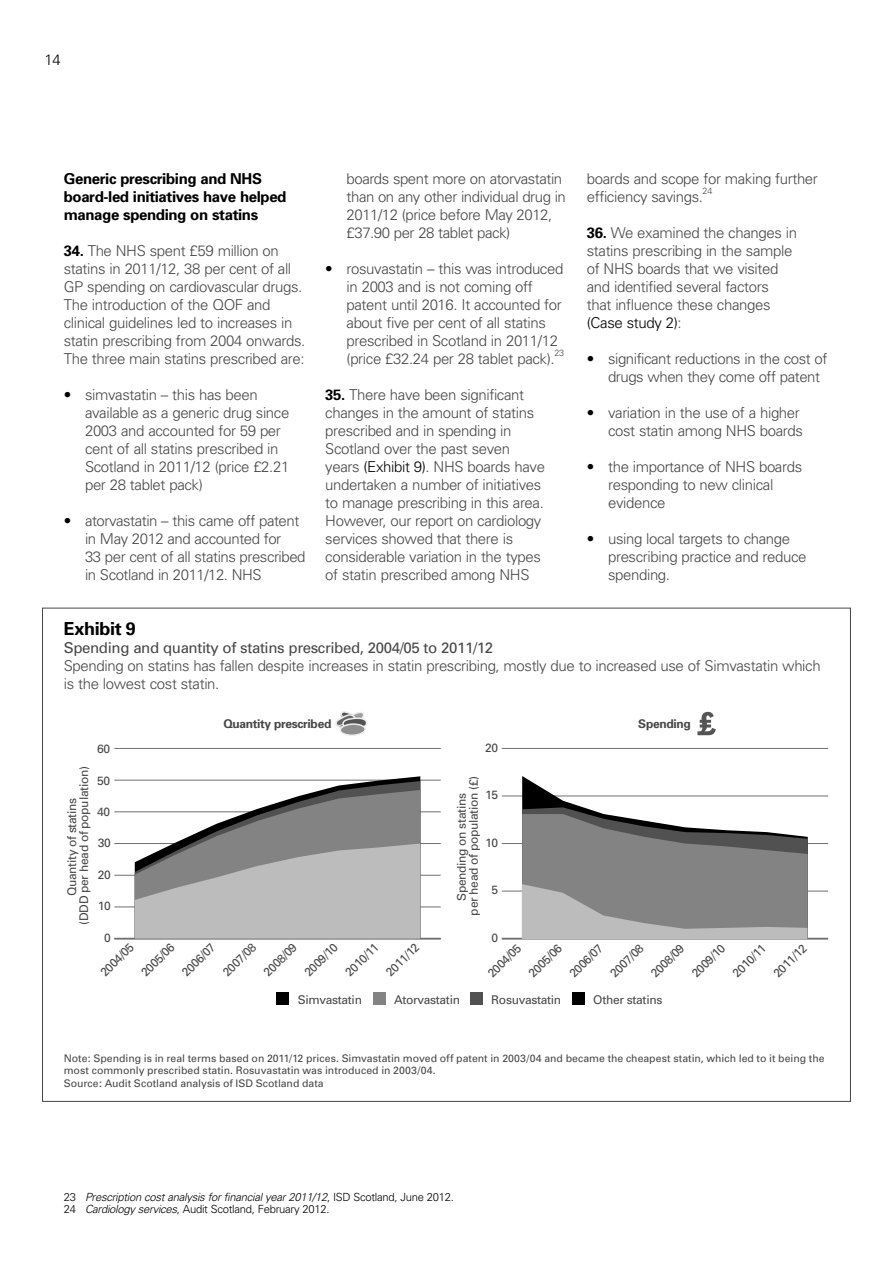
<style>
.page{position:relative;width:893px;height:1263px;background:#fff}
.page>*{position:absolute;margin:0;border:0;box-sizing:border-box;transform-origin:0 0}
._18-Item_number{font:700 18px "Univers";letter-spacing:-.02em;color:#000}
._20-Item_lead-in{font:300 15px/18px "Univers";letter-spacing:-.025em;color:#474747}
._15-Subhead_1{font:700 15px/18px "Univers";letter-spacing:-.025em;color:#000}
._19-Item_head{font:15px "Univers";letter-spacing:-.025em;color:#474747}
.t1{font:300 15px "Univers";color:#000}
.t2{font:12px/12px "Univers";letter-spacing:-.025em;color:#474747;text-align:center}
.t3{font:700 12px "Univers";letter-spacing:-.025em;color:#474747}
.t4{font:italic 300 11.25px "Univers";letter-spacing:-.025em;color:#000}
.t5{font:300 11.25px "Univers";letter-spacing:-.025em;color:#000}
._24-Item_source{font:10.5px/12.6px "Univers";color:#474747}
.t6{font:300 9px "Univers";color:#474747}
.s1{font-weight:700;color:#000}
.s2{color:#000}
.s3{font-style:normal}
.s4{font-style:italic}
</style>
<div class="page">
<div style="left:42px;top:608px;width:809px;height:494px;background:#fff;border:1px solid #474747"></div>
<hr style="left:114px;top:938px;width:327px;height:1px;background:#6f6f6f">
<hr style="left:114px;top:906px;width:327px;height:1px;background:#6f6f6f">
<hr style="left:114px;top:875px;width:327px;height:1px;background:#6f6f6f">
<hr style="left:114px;top:843px;width:327px;height:1px;background:#6f6f6f">
<hr style="left:114px;top:811px;width:327px;height:1px;background:#6f6f6f">
<hr style="left:114px;top:780px;width:327px;height:1px;background:#6f6f6f">
<hr style="left:114px;top:748px;width:327px;height:1px;background:#6f6f6f">
<svg style="left:135px;top:776px;width:285px;height:5px"></svg>
<svg style="left:135px;top:781px;width:285px;height:158px"></svg>
<hr style="left:502px;top:938px;width:326px;height:1px;background:#6f6f6f">
<hr style="left:502px;top:891px;width:326px;height:1px;background:#6f6f6f">
<hr style="left:502px;top:843px;width:326px;height:1px;background:#6f6f6f">
<hr style="left:502px;top:796px;width:326px;height:1px;background:#6f6f6f">
<hr style="left:502px;top:748px;width:326px;height:1px;background:#6f6f6f">
<svg style="left:522px;top:776px;width:286px;height:31px"></svg>
<svg style="left:522px;top:807px;width:286px;height:132px;background:#929292"></svg>
<div style="left:276px;top:992px;width:13px;height:13px;background:#000"></div>
<div style="left:373px;top:992px;width:12px;height:13px;background:#838383"></div>
<div style="left:470px;top:992px;width:13px;height:13px;background:#515151"></div>
<div style="left:572px;top:992px;width:13px;height:13px;background:#000"></div>
<svg style="left:697px;top:712px;width:19px;height:23px"></svg>
<svg style="left:335px;top:711px;width:32px;height:17px"></svg>
<div style="left:340px;top:724px;width:25px;height:11px;background:#8e8e8e;border-radius:50%"></div>
<div style="left:339px;top:723px;width:27px;height:13px;border:2px solid #ededed;border-radius:50%"></div>
<p class="t1" style="left:45px;top:51px;width:18px">14</p>
<p class="_15-Subhead_1" style="left:64px;top:170px;width:224px">Generic prescribing and NHS board-led initiatives have helped manage spending on statins</p>
<p class="_20-Item_lead-in" style="left:64px;top:242px;width:243px"><span class="s1">34.</span> The NHS spent £59 million on statins in 2011/12, 38 per cent of all GP spending on cardiovascular drugs.<br>The introduction of the QOF and clinical guidelines led to increases in statin prescribing from 2004 onwards.<br>The three main statins prescribed are:</p>
<p class="_20-Item_lead-in" style="left:85px;top:386px;width:206px;text-indent:-21px"><span class="s2">•</span> simvastatin – this has been available as a generic drug since<br>2003 and accounted for 59 per cent of all statins prescribed in<br>Scotland in 2011/12 (price £2.21 per 28 tablet pack)</p>
<p class="_20-Item_lead-in" style="left:85px;top:512px;width:222px;text-indent:-21px"><span class="s2">•</span> atorvastatin – this came off patent in May 2012 and accounted for<br>33 per cent of all statins prescribed in Scotland in 2011/12. NHS</p>
<p class="_20-Item_lead-in" style="left:347px;top:170px;width:221px">boards spent more on atorvastatin than on any other individual drug in<br>2011/12 (price before May 2012, £37.90 per 28 tablet pack)</p>
<p class="_20-Item_lead-in" style="left:347px;top:260px;width:218px;text-indent:-21px"><span class="s2">•</span> rosuvastatin – this was introduced in 2003 and is not coming off patent until 2016. It accounted for about five per cent of all statins prescribed in Scotland in 2011/12 (price £32.24 per 28 tablet pack).</p>
<p class="t6" style="left:554px;top:348px;width:11px">23</p>
<p class="_20-Item_lead-in" style="left:325px;top:386px;width:221px"><span class="s1">35.</span> There have been significant changes in the amount of statins prescribed and in spending in<br>Scotland over the past seven years <span class="s2">(Exhibit 9)</span>. NHS boards have undertaken a number of initiatives to manage prescribing in this area.<br>However, our report on cardiology services showed that there is considerable variation in the types of statin prescribed among NHS</p>
<p class="_20-Item_lead-in" style="left:587px;top:170px;width:233px">boards and scope for making further efficiency savings.</p>
<p class="t6" style="left:703px;top:186px;width:11px">24</p>
<p class="_20-Item_lead-in" style="left:587px;top:224px;width:212px"><span class="s1">36.</span> We examined the changes in statins prescribing in the sample of NHS boards that we visited and identified several factors that influence these changes <span class="s2">(Case study 2)</span>:</p>
<p class="_20-Item_lead-in" style="left:608px;top:350px;width:221px;text-indent:-21px"><span class="s2">•</span> significant reductions in the cost of drugs when they come off patent</p>
<p class="_20-Item_lead-in" style="left:587px;top:404px;width:218px;text-align:right"><span class="s2">•</span> variation in the use of a higher cost statin among NHS boards</p>
<p class="_20-Item_lead-in" style="left:608px;top:458px;width:196px;text-indent:-21px"><span class="s2">•</span> the importance of NHS boards responding to new clinical evidence</p>
<p class="_20-Item_lead-in" style="left:608px;top:530px;width:200px;text-indent:-21px"><span class="s2">•</span> using local targets to change prescribing practice and reduce spending.</p>
<p class="_18-Item_number" style="left:64px;top:618px;width:74px">Exhibit 9</p>
<p class="_19-Item_head" style="left:64px;top:639px;width:431px">Spending and quantity of statins prescribed, 2004/05 to 2011/12</p>
<p class="_20-Item_lead-in" style="left:64px;top:657px;width:758px">Spending on statins has fallen despite increases in statin prescribing, mostly due to increased use of Simvastatin which is the lowest cost statin.</p>
<p class="t2" style="left:97px;top:743px;width:15px">60</p>
<p class="t3" style="left:223px;top:716px;width:109px">Quantity prescribed</p>
<p class="t3" style="left:638px;top:716px;width:54px">Spending</p>
<p class="t2" style="left:485px;top:742px;width:15px">20</p>
<p class="t2" style="left:66px;top:925px;width:160px;rotate:-90deg">Quantity of statins<br>(DDD per head of population)</p>
<p class="t2" style="left:456px;top:915px;width:141px;rotate:-90deg">Spending on statins<br>per head of population (£)</p>
<p class="t2" style="left:104px;top:932px;width:8px">0</p>
<p class="t2" style="left:97px;top:774px;width:15px">50</p>
<p class="t2" style="left:485px;top:789px;width:15px">15</p>
<p class="t2" style="left:97px;top:806px;width:15px">40</p>
<p class="t2" style="left:98px;top:837px;width:15px">30</p>
<p class="t2" style="left:485px;top:837px;width:15px">10</p>
<p class="t2" style="left:98px;top:868px;width:15px">20</p>
<p class="t2" style="left:492px;top:884px;width:8px">5</p>
<p class="t2" style="left:98px;top:900px;width:15px">10</p>
<p class="t2" style="left:492px;top:932px;width:8px">0</p>
<p class="t2" style="left:98px;top:970px;width:43px;rotate:-45deg">2004/05</p>
<p class="t2" style="left:139px;top:970px;width:43px;rotate:-45deg">2005/06</p>
<p class="t2" style="left:180px;top:970px;width:43px;rotate:-45deg">2006/07</p>
<p class="t2" style="left:221px;top:970px;width:43px;rotate:-45deg">2007/08</p>
<p class="t2" style="left:261px;top:970px;width:43px;rotate:-45deg">2008/09</p>
<p class="t2" style="left:302px;top:970px;width:43px;rotate:-45deg">2009/10</p>
<p class="t2" style="left:343px;top:970px;width:43px;rotate:-45deg">2010/11</p>
<p class="t2" style="left:384px;top:970px;width:43px;rotate:-45deg">2011/12</p>
<p class="t2" style="left:486px;top:971px;width:43px;rotate:-45deg">2004/05</p>
<p class="t2" style="left:526px;top:971px;width:43px;rotate:-45deg">2005/06</p>
<p class="t2" style="left:567px;top:971px;width:43px;rotate:-45deg">2006/07</p>
<p class="t2" style="left:608px;top:971px;width:43px;rotate:-45deg">2007/08</p>
<p class="t2" style="left:649px;top:971px;width:43px;rotate:-45deg">2008/09</p>
<p class="t2" style="left:690px;top:971px;width:43px;rotate:-45deg">2009/10</p>
<p class="t2" style="left:730px;top:971px;width:43px;rotate:-45deg">2010/11</p>
<p class="t2" style="left:771px;top:971px;width:43px;rotate:-45deg">2011/12</p>
<p class="t2" style="left:298px;top:993px;width:66px">Simvastatin</p>
<p class="t2" style="left:394px;top:993px;width:68px">Atorvastatin</p>
<p class="t2" style="left:491px;top:993px;width:72px">Rosuvastatin</p>
<p class="t2" style="left:593px;top:993px;width:71px">Other statins</p>
<p class="_24-Item_source" style="left:64px;top:1052px;width:762px">Note: Spending is in real terms based on 2011/12 prices. Simvastatin moved off patent in 2003/04 and became the cheapest statin, which led to it being the most commonly prescribed statin. Rosuvastatin was introduced in 2003/04.</p>
<p class="_24-Item_source" style="left:64px;top:1077px;width:262px">Source: Audit Scotland analysis of ISD Scotland data</p>
<p class="t4" style="left:64px;top:1190px;width:392px"><span class="s3">23</span> Prescription cost analysis for financial year 2011/12<span class="s3">, ISD Scotland, June 2012.</span></p>
<p class="t5" style="left:64px;top:1202px;width:267px">24 <span class="s4">Cardiology services</span>, Audit Scotland, February 2012.</p>
</div>
